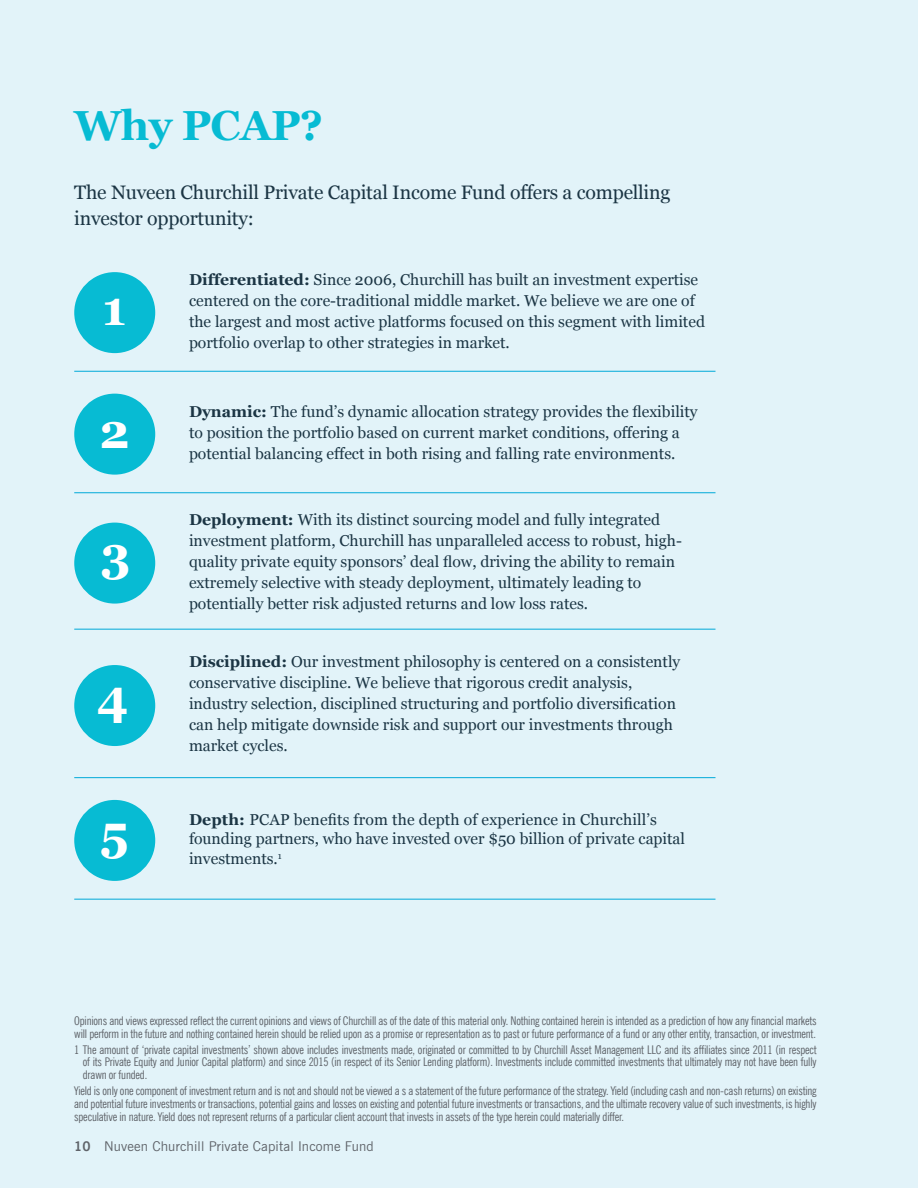
<style>
.page{position:relative;width:918px;height:1188px;background:#e1f3f9}
.page>*{position:absolute;margin:0;border:0;box-sizing:border-box;transform-origin:0 0}
.t1{font:700 48px "Georgia";color:#fff}
.Sub_header{font:700 42px "Georgia";letter-spacing:-.015em;color:#07bbd3}
.Intro_body_copy{font:19.5px/25.5px "Georgia";letter-spacing:-.01em;color:#1b3544}
.Body_Bullet{font:15.75px/21px "Georgia";color:#1b3544}
.Intro_Copy{font:13.5px "News Gothic BT";letter-spacing:.01em;color:#5f6369}
._8_pt_disclosure_justified{font:condensed 12px/12.8px "News Gothic BT";letter-spacing:-.015em;color:#5f6369}
._8_pt_disclosure_indent{font:condensed 12px/12.8px "News Gothic BT";letter-spacing:-.015em;color:#5f6369;text-align:justify}
.s1{font-weight:700}
</style>
<div class="page">
<hr style="left:74px;top:371px;width:115px;height:1px;background:#00a9d8">
<hr style="left:189px;top:371px;width:527px;height:1px;background:#00a9d8">
<hr style="left:74px;top:492px;width:115px;height:1px;background:#00a9d8">
<hr style="left:189px;top:492px;width:527px;height:1px;background:#00a9d8">
<hr style="left:74px;top:629px;width:115px;height:1px;background:#00a9d8">
<hr style="left:189px;top:629px;width:527px;height:1px;background:#00a9d8">
<hr style="left:74px;top:777px;width:115px;height:1px;background:#00a9d8">
<hr style="left:189px;top:777px;width:527px;height:1px;background:#00a9d8">
<hr style="left:74px;top:899px;width:115px;height:1px;background:#00a9d8">
<hr style="left:189px;top:899px;width:527px;height:1px;background:#00a9d8">
<div style="left:74px;top:272px;width:81px;height:81px;background:#07bbd3;border-radius:50%"></div>
<div style="left:74px;top:394px;width:81px;height:81px;background:#07bbd3;border-radius:50%"></div>
<div style="left:74px;top:523px;width:81px;height:81px;background:#07bbd3;border-radius:50%"></div>
<div style="left:74px;top:665px;width:81px;height:81px;background:#07bbd3;border-radius:50%"></div>
<div style="left:74px;top:800px;width:81px;height:81px;background:#07bbd3;border-radius:50%"></div>
<p class="Sub_header" style="left:74px;top:94px;width:250px">Why PCAP?</p>
<p class="Intro_body_copy" style="left:74px;top:179px;width:598px">The Nuveen Churchill Private Capital Income Fund offers a compelling investor opportunity:</p>
<p class="t1" style="left:103px;top:272px;width:25px">1</p>
<p class="t1" style="left:99px;top:395px;width:32px">2</p>
<p class="t1" style="left:101px;top:518px;width:31px">3</p>
<p class="t1" style="left:97px;top:661px;width:33px">4</p>
<p class="Body_Bullet" style="left:189px;top:268px;width:518px"><span class="s1">Differentiated:</span> Since 2006, Churchill has built an investment expertise centered on the core-traditional middle market. We believe we are one of the largest and most active platforms focused on this segment with limited portfolio overlap to other strategies in market.</p>
<p class="Body_Bullet" style="left:189px;top:400px;width:510px"><span class="s1">Dynamic:</span> The fund’s dynamic allocation strategy provides the flexibility to position the portfolio based on current market conditions, offering a potential balancing effect in both rising and falling rate environments.</p>
<p class="Body_Bullet" style="left:189px;top:508px;width:494px"><span class="s1">Deployment:</span> With its distinct sourcing model and fully integrated investment platform, Churchill has unparalleled access to robust, high&shy;quality private equity sponsors’ deal flow, driving the ability to remain extremely selective with steady deployment, ultimately leading to potentially better risk adjusted returns and low loss rates.</p>
<p class="Body_Bullet" style="left:189px;top:651px;width:493px"><span class="s1">Disciplined:</span> Our investment philosophy is centered on a consistently conservative discipline. We believe that rigorous credit analysis, industry selection, disciplined structuring and portfolio diversification can help mitigate downside risk and support our investments through market cycles.</p>
<p class="t1" style="left:100px;top:797px;width:30px">5</p>
<p class="Body_Bullet" style="left:189px;top:809px;width:498px;line-height:19.5px"><span class="s1">Depth:</span> PCAP benefits from the depth of experience in Churchill’s founding partners, who have invested over $50 billion of private capital investments.<sup>1</sup></p>
<p class="_8_pt_disclosure_justified" style="left:74px;top:1015px;width:744px">Opinions and views expressed reflect the current opinions and views of Churchill as of the date of this material only. Nothing contained herein is intended as a prediction of how any financial markets will perform in the future and nothing contained herein should be relied upon as a promise or representation as to past or future performance of a fund or any other entity, transaction, or investment.</p>
<p class="_8_pt_disclosure_indent" style="left:83px;top:1043px;width:735px;text-indent:-9px">1 The amount of ‘private capital investments’ shown above includes investments made, originated or committed to by Churchill Asset Management LLC and its affiliates since 2011 (in respect of its Private Equity and Junior Capital platform) and since 2015 (in respect of its Senior Lending platform). Investments include committed investments that ultimately may not have been fully drawn or funded.</p>
<p class="_8_pt_disclosure_justified" style="left:74px;top:1084px;width:744px;text-align:justify">Yield is only one component of investment return and is not and should not be viewed a s a statement of the future performance of the strategy. Yield (including cash and non-cash returns) on existing and potential future investments or transactions, potential gains and losses on existing and potential future investments or transactions, and the ultimate recovery value of such investments, is highly speculative in nature. Yield does not represent returns of a particular client account that invests in assets of the type herein could materially differ.</p>
<p class="Intro_Copy" style="left:74px;top:1139px;width:301px"><span class="s1">10</span> Nuveen Churchill Private Capital Income Fund</p>
</div>
